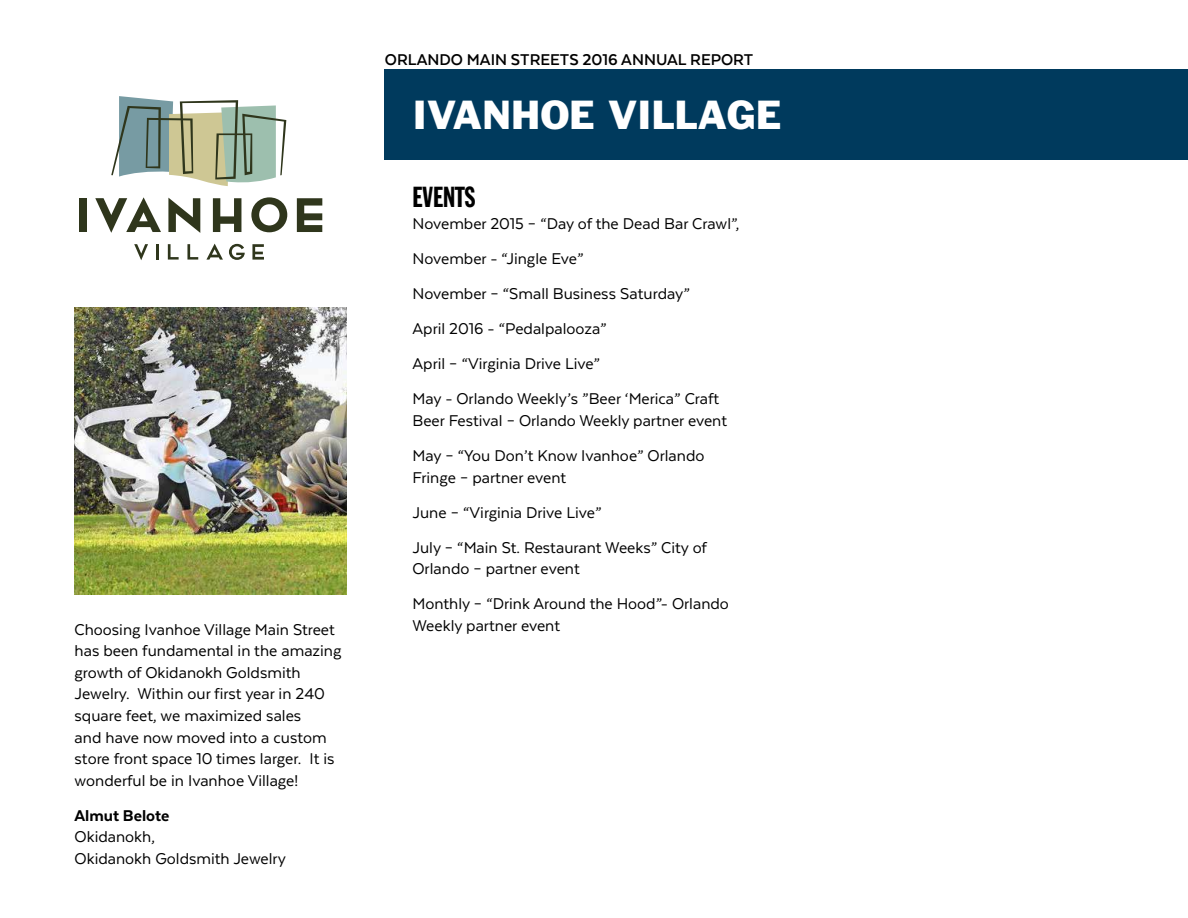
<style>
.page{position:relative;width:1188px;height:918px;background:#fff}
.page>*{position:absolute;margin:0;border:0;box-sizing:border-box;transform-origin:0 0}
.t1{font:37.5px "Franklin Gothic";color:#fff}
.t2{font:28.5px "Franklin Gothic Extra Cond";color:#000}
.t3{font:18px/35.1px "Texta";color:#000}
.t4{font:700 18px "Texta";color:#000}
.t5{font:800 18px "Texta";color:#000}
</style>
<div class="page">
<div style="left:385px;top:70px;width:803px;height:90px;background:#003a5d"></div>
<img style="left:75px;top:307px;width:271px;height:287px">
<svg style="left:111px;top:96px;width:175px;height:90px"></svg>
<div style="left:80px;top:198px;width:7px;height:34px;background:#2f361c"></div>
<svg style="left:168px;top:198px;width:32px;height:35px"></svg>
<svg style="left:213px;top:198px;width:28px;height:34px"></svg>
<svg style="left:251px;top:197px;width:36px;height:35px"></svg>
<svg style="left:297px;top:198px;width:25px;height:34px"></svg>
<svg style="left:95px;top:197px;width:66px;height:36px"></svg>
<hr style="left:156px;top:244px;width:3px;height:16px;background:#2f361c">
<svg style="left:168px;top:244px;width:11px;height:16px"></svg>
<svg style="left:187px;top:244px;width:11px;height:16px"></svg>
<svg style="left:252px;top:244px;width:12px;height:16px"></svg>
<svg style="left:206px;top:244px;width:17px;height:16px"></svg>
<svg style="left:229px;top:244px;width:16px;height:16px"></svg>
<svg style="left:134px;top:244px;width:14px;height:16px"></svg>
<p class="t3" style="left:75px;top:618px;width:268px;line-height:21.6px">Choosing Ivanhoe Village Main Street has been fundamental in the amazing growth of Okidanokh Goldsmith Jewelry. Within our first year in 240 square feet, we maximized sales<br>and have now moved into a custom store front space 10 times larger. It is wonderful be in Ivanhoe Village!</p>
<p class="t5" style="left:75px;top:806px;width:96px">Almut Belote</p>
<p class="t3" style="left:75px;top:826px;width:213px;line-height:21.6px">Okidanokh,<br>Okidanokh Goldsmith Jewelry</p>
<p class="t4" style="left:385px;top:50px;width:370px">ORLANDO MAIN STREETS 2016 ANNUAL REPORT</p>
<h1 class="t1" style="left:413px;top:91px;width:370px">IVANHOE VILLAGE</h1>
<h2 class="t2" style="left:413px;top:182px;width:64px">EVENTS</h2>
<p class="t3" style="left:413px;top:206px;width:328px">November 2015 – “Day of the Dead Bar Crawl”, November - “Jingle Eve”<br>November – “Small Business Saturday”<br>April 2016 - “Pedalpalooza”<br>April – “Virginia Drive Live”<br>May - Orlando Weekly’s ”Beer ‘Merica” Craft</p>
<p class="t3" style="left:413px;top:403px;width:316px">Beer Festival – Orlando Weekly partner event<br>May – “You Don’t Know Ivanhoe” Orlando</p>
<p class="t3" style="left:413px;top:459px;width:296px">Fringe – partner event<br>June – “Virginia Drive Live”<br>July – “Main St. Restaurant Weeks” City of</p>
<p class="t3" style="left:413px;top:551px;width:318px">Orlando – partner event<br>Monthly – “Drink Around the Hood”- Orlando</p>
<p class="t3" style="left:413px;top:608px;width:149px">Weekly partner event</p>
</div>
